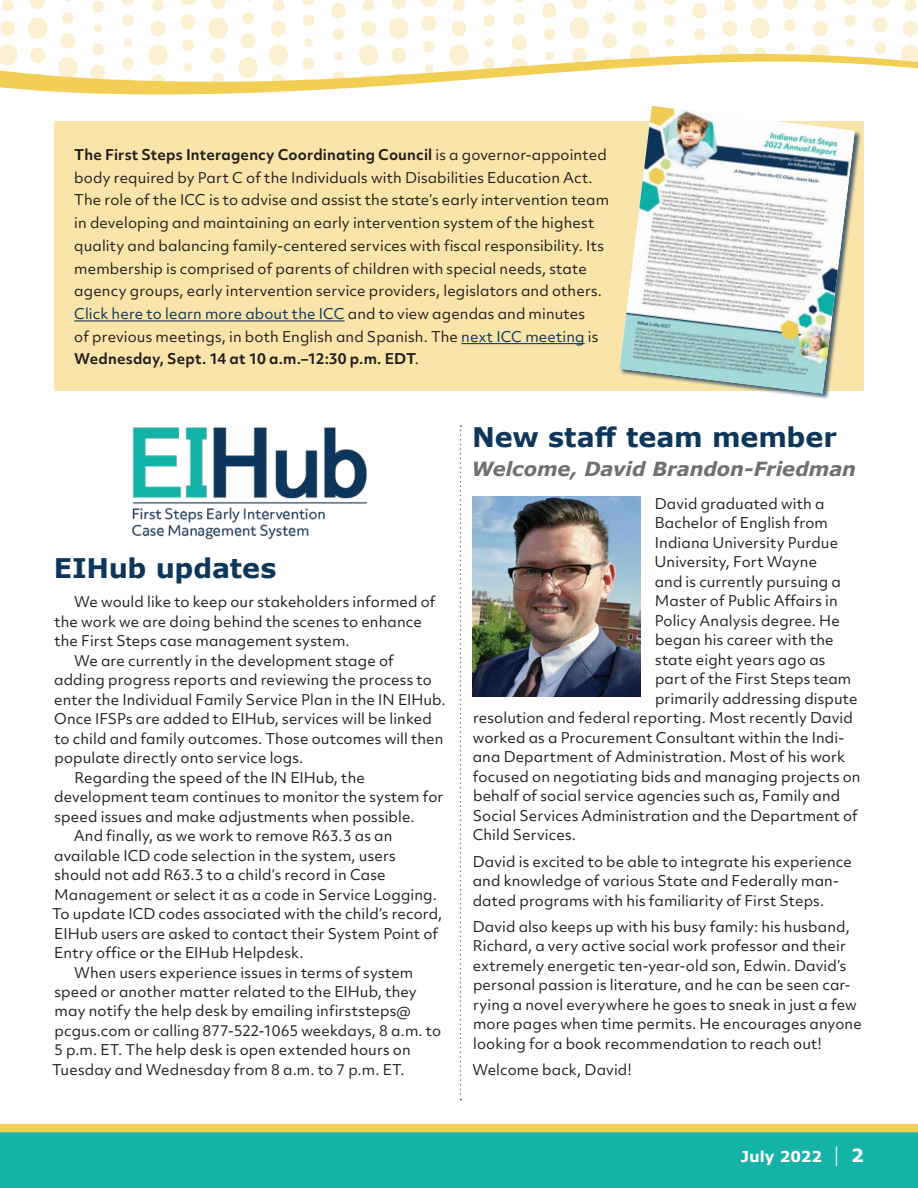
<style>
.page{position:relative;width:918px;height:1188px;background:#fff}
.page>*{position:absolute;margin:0;border:0;box-sizing:border-box;transform-origin:0 0}
.t1{font:700 27px "Verdana";letter-spacing:-.005em;color:#0e365a}
.t2{font:italic 700 19.5px "Verdana";letter-spacing:-.005em;color:#707073}
.t3{font:700 15px "Verdana";color:#fff}
.t4{font:14.25px/19.5px "Objektiv Mk 2";letter-spacing:.01em;color:#231f20}
.s1{font-weight:700}
.s2{color:#0e365a}
.s3{font-family:"Objektiv Mk 2";font-weight:300;font-size:18px}
.s4{font-size:18px}
</style>
<div class="page">
<svg style="left:460px;top:425px;width:1px;height:675px"></svg>
<svg style="left:0;top:1123px;width:918px;height:65px;background:#35b69e"></svg>
<svg style="left:0;top:0;width:918px;height:94px"></svg>
<div style="left:54px;top:122px;width:810px;height:270px;background:#f9e4a9"></div>
<hr style="left:74px;top:320px;width:271px;height:1px;background:#0e365a">
<hr style="left:461px;top:343px;width:124px;height:1px;background:#0e365a">
<div style="left:619px;top:106px;width:242px;height:294px;background:#11375b;opacity:.75"></div>
<img style="left:620px;top:106px;width:235px;height:288px">
<img style="left:132px;top:427px;width:235px;height:113px">
<img style="left:472px;top:497px;width:169px;height:199px">
<p class="t4" style="left:74px;top:143px;width:536px;line-height:22.6px"><span class="s1">The First Steps Interagency Coordinating Council</span> is a governor-appointed body required by Part C of the Individuals with Disabilities Education Act.<br>The role of the ICC is to advise and assist the state’s early intervention team in developing and maintaining an early intervention system of the highest quality and balancing family-centered services with fiscal responsibility. Its membership is comprised of parents of children with special needs, state agency groups, early intervention service providers, legislators and others.<br><span class="s2">Click here to learn more about the ICC</span> and to view agendas and minutes<br>of previous meetings, in both English and Spanish. The <span class="s2">next ICC meeting</span> is <span class="s1">Wednesday, Sept. 14 at 10 a.m.–12:30 p.m. EDT</span>.</p>
<h1 class="t1" style="left:54px;top:549px;width:224px">EIHub updates</h1>
<p class="t4" style="left:54px;top:592px;width:383px;text-indent:20px">We would like to keep our stakeholders informed of the work we are doing behind the scenes to enhance the First Steps case management system.</p>
<p class="t4" style="left:54px;top:650px;width:393px;text-indent:20px">We are currently in the development stage of adding progress reports and reviewing the process to enter the Individual Family Service Plan in the IN EIHub.<br>Once IFSPs are added to EIHub, services will be linked to child and family outcomes. Those outcomes will then populate directly onto service logs.</p>
<p class="t4" style="left:54px;top:767px;width:391px;text-indent:20px">Regarding the speed of the IN EIHub, the development team continues to monitor the system for speed issues and make adjustments when possible.</p>
<p class="t4" style="left:52px;top:826px;width:392px;text-indent:22px">And finally, as we work to remove R63.3 as an available ICD code selection in the system, users should not add R63.3 to a child’s record in Case Management or select it as a code in Service Logging.<br>To update ICD codes associated with the child’s record, EIHub users are asked to contact their System Point of Entry office or the EIHub Helpdesk.</p>
<p class="t4" style="left:52px;top:962px;width:390px;text-indent:22px">When users experience issues in terms of system speed or another matter related to the EIHub, they may notify the help desk by emailing infirststeps@ pcgus.com or calling 877-522-1065 weekdays, 8 a.m. to 5 p.m. ET. The help desk is open extended hours on Tuesday and Wednesday from 8 a.m. to 7 p.m. ET.</p>
<h1 class="t1" style="left:472px;top:418px;width:366px">New staff team member</h1>
<h2 class="t2" style="left:471px;top:455px;width:386px">Welcome, David Brandon-Friedman</h2>
<p class="t4" style="left:655px;top:494px;width:171px">David graduated with a</p>
<p class="t4" style="left:655px;top:513px;width:175px">Bachelor of English from</p>
<p class="t4" style="left:655px;top:533px;width:185px">Indiana University Purdue</p>
<p class="t4" style="left:655px;top:552px;width:164px">University, Fort Wayne</p>
<p class="t4" style="left:655px;top:572px;width:188px">and is currently pursuing a</p>
<p class="t4" style="left:655px;top:591px;width:185px">Master of Public Affairs in</p>
<p class="t4" style="left:655px;top:611px;width:187px">Policy Analysis degree. He</p>
<p class="t4" style="left:655px;top:630px;width:180px">began his career with the</p>
<p class="t4" style="left:655px;top:650px;width:172px">state eight years ago as</p>
<p class="t4" style="left:655px;top:669px;width:198px">part of the First Steps team</p>
<p class="t4" style="left:655px;top:689px;width:204px">primarily addressing dispute</p>
<p class="t4" style="left:473px;top:708px;width:381px">resolution and federal reporting. Most recently David</p>
<p class="t4" style="left:473px;top:728px;width:373px">worked as a Procurement Consultant within the Indi-</p>
<p class="t4" style="left:473px;top:747px;width:374px">ana Department of Administration. Most of his work</p>
<p class="t4" style="left:473px;top:767px;width:389px">focused on negotiating bids and managing projects on</p>
<p class="t4" style="left:473px;top:786px;width:369px">behalf of social service agencies such as, Family and</p>
<p class="t4" style="left:473px;top:806px;width:387px">Social Services Administration and the Department of</p>
<p class="t4" style="left:473px;top:825px;width:105px">Child Services.</p>
<p class="t4" style="left:473px;top:851px;width:381px">David is excited to be able to integrate his experience and knowledge of various State and Federally man&shy;dated programs with his familiarity of First Steps.</p>
<p class="t4" style="left:473px;top:917px;width:391px">David also keeps up with his busy family: his husband, Richard, a very active social work professor and their extremely energetic ten-year-old son, Edwin. David’s personal passion is literature, and he can be seen car&shy;rying a novel everywhere he goes to sneak in just a few more pages when time permits. He encourages anyone looking for a book recommendation to reach out!</p>
<p class="t4" style="left:472px;top:1060px;width:161px">Welcome back, David!</p>
<p class="t3" style="left:741px;top:1146px;width:125px">July 2022 <span class="s3">|</span> <span class="s4">2</span></p>
</div>
